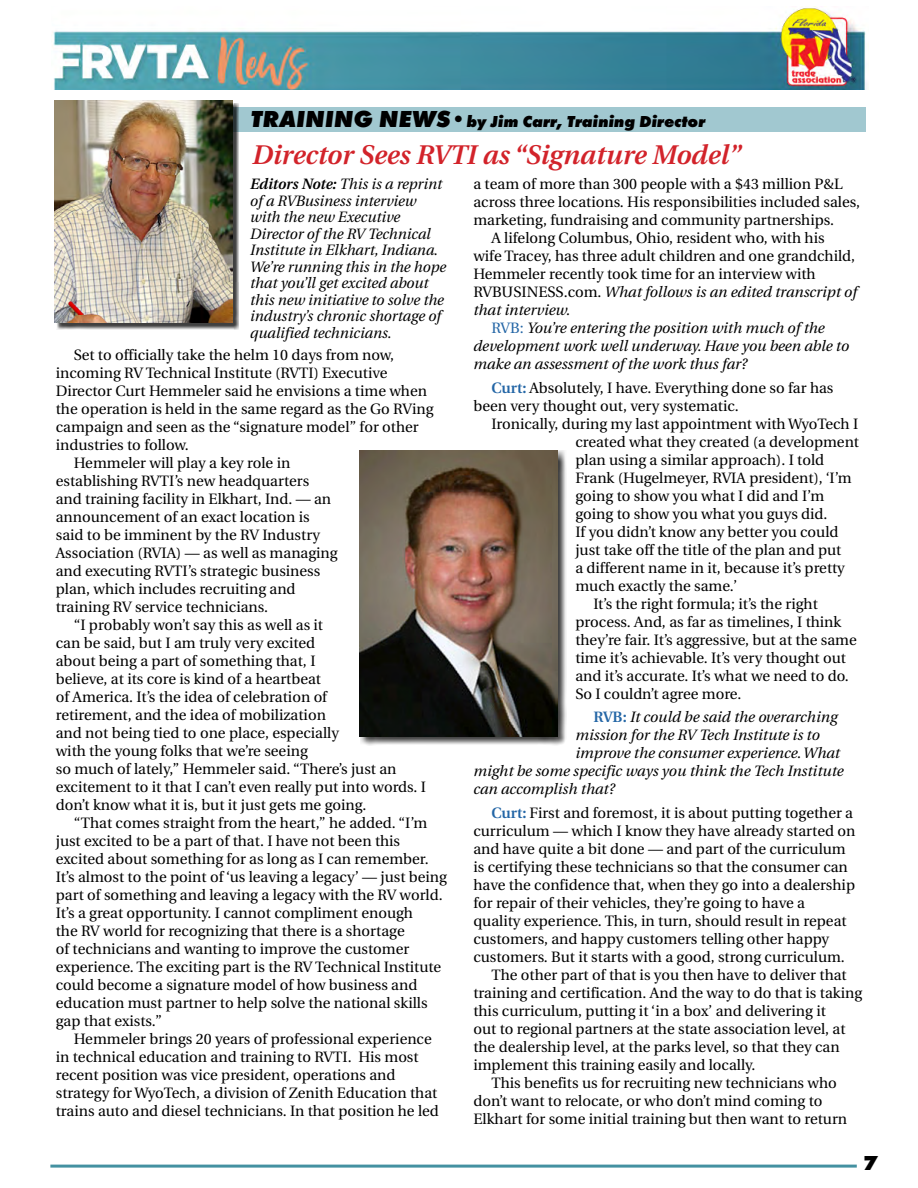
<style>
.page{position:relative;width:918px;height:1188px;background:#fff}
.page>*{position:absolute;margin:0;border:0;box-sizing:border-box;transform-origin:0 0}
.t1{font:italic 600 27px "Utopia";color:#d2232a}
.t2{font:800 21px "Futura T";color:#000}
.t3{font:italic 800 16.5px "Futura T";color:#000}
.t4{font:15px/18px "Utopia";color:#000}
.t5{font:italic 15px/16.5px "Utopia";color:#000}
.s1{font-size:24px}
.s2{font-weight:600}
.s3{font-style:normal}
.s4{font-style:normal;color:#2466a6}
.s5{font-weight:600;color:#2466a6}
.s6{font-weight:600;font-style:normal;color:#2466a6}
</style>
<div class="page">
<hr style="left:50px;top:1165px;width:807px;height:3px;background:#4491a1">
<img style="left:53px;top:8px;width:814px;height:82px">
<div style="left:227px;top:107px;width:639px;height:24px;background:#a1c8d0"></div>
<div style="left:56px;top:103px;width:183px;height:227px;background:#000;opacity:.75"></div>
<img style="left:54px;top:101px;width:178px;height:221px">
<div style="left:360px;top:450px;width:207px;height:296px;background:#000;opacity:.75"></div>
<img style="left:360px;top:451px;width:197px;height:285px">
<p class="t3" style="left:250px;top:111px;width:456px"><span class="s1">TRAINING NEWS•</span>by Jim Carr, Training Director</p>
<h1 class="t1" style="left:252px;top:140px;width:491px">Director Sees RVTI as “Signature Model”</h1>
<p class="t5" style="left:250px;top:176px;width:197px"><span class="s2">Editors Note:</span> This is a reprint of a RVBusiness interview with the new Executive<br>Director of the RV Technical<br>Institute in Elkhart, Indiana.<br>We’re running this in the hope that you’ll get excited about this new initiative to solve the industry’s chronic shortage of qualified technicians.</p>
<p class="t4" style="left:74px;top:347px;width:322px">Set to officially take the helm 10 days from now,</p>
<p class="t4" style="left:56px;top:365px;width:333px">incoming RV Technical Institute (RVTI) Executive</p>
<p class="t4" style="left:56px;top:383px;width:373px">Director Curt Hemmeler said he envisions a time when</p>
<p class="t4" style="left:56px;top:401px;width:379px">the operation is held in the same regard as the Go RVing</p>
<p class="t4" style="left:56px;top:419px;width:364px">campaign and seen as the “signature model” for other</p>
<p class="t4" style="left:56px;top:437px;width:134px">industries to follow.</p>
<p class="t4" style="left:74px;top:455px;width:218px">Hemmeler will play a key role in</p>
<p class="t4" style="left:56px;top:473px;width:255px">establishing RVTI’s new headquarters</p>
<p class="t4" style="left:56px;top:491px;width:277px">and training facility in Elkhart, Ind. — an</p>
<p class="t4" style="left:56px;top:509px;width:255px">announcement of an exact location is</p>
<p class="t4" style="left:56px;top:527px;width:266px">said to be imminent by the RV Industry</p>
<p class="t4" style="left:56px;top:545px;width:283px">Association (RVIA) — as well as managing</p>
<p class="t4" style="left:56px;top:563px;width:266px">and executing RVTI’s strategic business</p>
<p class="t4" style="left:56px;top:581px;width:241px">plan, which includes recruiting and</p>
<p class="t4" style="left:56px;top:599px;width:214px">training RV service technicians.</p>
<p class="t4" style="left:74px;top:617px;width:251px">“I probably won’t say this as well as it</p>
<p class="t4" style="left:56px;top:635px;width:261px">can be said, but I am truly very excited</p>
<p class="t4" style="left:56px;top:653px;width:261px">about being a part of something that, I</p>
<p class="t4" style="left:56px;top:671px;width:267px">believe, at its core is kind of a heartbeat</p>
<p class="t4" style="left:56px;top:689px;width:273px">of America. It’s the idea of celebration of</p>
<p class="t4" style="left:56px;top:707px;width:272px">retirement, and the idea of mobilization</p>
<p class="t4" style="left:56px;top:725px;width:285px">and not being tied to one place, especially</p>
<p class="t4" style="left:56px;top:743px;width:254px">with the young folks that we’re seeing</p>
<p class="t4" style="left:56px;top:761px;width:342px">so much of lately,” Hemmeler said. “There’s just an</p>
<p class="t4" style="left:56px;top:779px;width:372px">excitement to it that I can’t even really put into words. I</p>
<p class="t4" style="left:56px;top:797px;width:312px">don’t know what it is, but it just gets me going.</p>
<p class="t4" style="left:74px;top:815px;width:355px">“That comes straight from the heart,” he added. “I’m</p>
<p class="t4" style="left:56px;top:833px;width:346px">just excited to be a part of that. I have not been this</p>
<p class="t4" style="left:56px;top:851px;width:375px">excited about something for as long as I can remember.</p>
<p class="t4" style="left:56px;top:869px;width:393px">It’s almost to the point of ‘us leaving a legacy’ — just being</p>
<p class="t4" style="left:56px;top:887px;width:388px">part of something and leaving a legacy with the RV world.</p>
<p class="t4" style="left:56px;top:905px;width:359px">It’s a great opportunity. I cannot compliment enough</p>
<p class="t4" style="left:56px;top:923px;width:350px">the RV world for recognizing that there is a shortage</p>
<p class="t4" style="left:56px;top:941px;width:355px">of technicians and wanting to improve the customer</p>
<p class="t4" style="left:56px;top:959px;width:387px">experience. The exciting part is the RV Technical Institute</p>
<p class="t4" style="left:56px;top:977px;width:363px">could become a signature model of how business and</p>
<p class="t4" style="left:56px;top:995px;width:373px">education must partner to help solve the national skills</p>
<p class="t4" style="left:56px;top:1013px;width:108px">gap that exists.”</p>
<p class="t4" style="left:74px;top:1031px;width:360px">Hemmeler brings 20 years of professional experience</p>
<p class="t4" style="left:56px;top:1049px;width:364px">in technical education and training to RVTI. His most</p>
<p class="t4" style="left:56px;top:1067px;width:341px">recent position was vice president, operations and</p>
<p class="t4" style="left:56px;top:1085px;width:383px">strategy for WyoTech, a division of Zenith Education that</p>
<p class="t4" style="left:56px;top:1103px;width:385px">trains auto and diesel technicians. In that position he led</p>
<p class="t4" style="left:473px;top:176px;width:371px">a team of more than 300 people with a $43 million P&amp;L</p>
<p class="t4" style="left:473px;top:194px;width:388px">across three locations. His responsibilities included sales,</p>
<p class="t4" style="left:473px;top:212px;width:362px">marketing, fundraising and community partnerships.</p>
<p class="t4" style="left:491px;top:230px;width:335px">A lifelong Columbus, Ohio, resident who, with his</p>
<p class="t4" style="left:473px;top:248px;width:383px">wife Tracey, has three adult children and one grandchild,</p>
<p class="t4" style="left:473px;top:266px;width:344px">Hemmeler recently took time for an interview with</p>
<p class="t5" style="left:473px;top:284px;width:385px"><span class="s3">RVBUSINESS.com.</span> What follows is an edited transcript of</p>
<p class="t5" style="left:473px;top:302px;width:99px">that interview.</p>
<p class="t5" style="left:491px;top:320px;width:335px"><span class="s4">RVB:</span> You’re entering the position with much of the</p>
<p class="t5" style="left:473px;top:338px;width:377px">development work well underway. Have you been able to</p>
<p class="t5" style="left:473px;top:356px;width:276px">make an assessment of the work thus far?</p>
<p class="t4" style="left:473px;top:380px;width:362px;text-indent:18px"><span class="s5">Curt:</span> Absolutely, I have. Everything done so far has been very thought out, very systematic.</p>
<p class="t4" style="left:491px;top:416px;width:368px">Ironically, during my last appointment with WyoTech I</p>
<p class="t4" style="left:575px;top:434px;width:285px">created what they created (a development</p>
<p class="t4" style="left:575px;top:452px;width:250px">plan using a similar approach). I told</p>
<p class="t4" style="left:575px;top:470px;width:278px">Frank (Hugelmeyer, RVIA president), ‘I’m</p>
<p class="t4" style="left:575px;top:488px;width:250px">going to show you what I did and I’m</p>
<p class="t4" style="left:575px;top:506px;width:254px">going to show you what you guys did.</p>
<p class="t4" style="left:575px;top:524px;width:265px">If you didn’t know any better you could</p>
<p class="t4" style="left:575px;top:542px;width:268px">just take off the title of the plan and put</p>
<p class="t4" style="left:575px;top:560px;width:271px">a different name in it, because it’s pretty</p>
<p class="t4" style="left:575px;top:578px;width:163px">much exactly the same.’</p>
<p class="t4" style="left:593px;top:596px;width:226px">It’s the right formula; it’s the right</p>
<p class="t4" style="left:575px;top:614px;width:268px">process. And, as far as timelines, I think</p>
<p class="t4" style="left:575px;top:632px;width:283px">they’re fair. It’s aggressive, but at the same</p>
<p class="t4" style="left:575px;top:650px;width:272px">time it’s achievable. It’s very thought out</p>
<p class="t4" style="left:575px;top:668px;width:275px">and it’s accurate. It’s what we need to do.</p>
<p class="t4" style="left:575px;top:686px;width:167px">So I couldn’t agree more.</p>
<p class="t5" style="left:593px;top:709px;width:246px"><span class="s6">RVB:</span> It could be said the overarching</p>
<p class="t5" style="left:575px;top:727px;width:246px">mission for the RV Tech Institute is to</p>
<p class="t5" style="left:575px;top:745px;width:266px">improve the consumer experience. What</p>
<p class="t5" style="left:473px;top:763px;width:372px">might be some specific ways you think the Tech Institute</p>
<p class="t5" style="left:473px;top:781px;width:143px">can accomplish that?</p>
<p class="t4" style="left:491px;top:804px;width:363px"><span class="s5">Curt:</span> First and foremost, it is about putting together a</p>
<p class="t4" style="left:473px;top:822px;width:384px">curriculum — which I know they have already started on</p>
<p class="t4" style="left:473px;top:840px;width:374px">and have quite a bit done — and part of the curriculum</p>
<p class="t4" style="left:473px;top:858px;width:376px">is certifying these technicians so that the consumer can</p>
<p class="t4" style="left:473px;top:876px;width:383px">have the confidence that, when they go into a dealership</p>
<p class="t4" style="left:473px;top:894px;width:333px">for repair of their vehicles, they’re going to have a</p>
<p class="t4" style="left:473px;top:912px;width:375px">quality experience. This, in turn, should result in repeat</p>
<p class="t4" style="left:473px;top:930px;width:357px">customers, and happy customers telling other happy</p>
<p class="t4" style="left:473px;top:948px;width:373px">customers. But it starts with a good, strong curriculum.</p>
<p class="t4" style="left:491px;top:966px;width:357px">The other part of that is you then have to deliver that</p>
<p class="t4" style="left:473px;top:984px;width:390px">training and certification. And the way to do that is taking</p>
<p class="t4" style="left:473px;top:1002px;width:354px">this curriculum, putting it ‘in a box’ and delivering it</p>
<p class="t4" style="left:473px;top:1020px;width:374px">out to regional partners at the state association level, at</p>
<p class="t4" style="left:473px;top:1038px;width:368px">the dealership level, at the parks level, so that they can</p>
<p class="t4" style="left:473px;top:1056px;width:284px">implement this training easily and locally.</p>
<p class="t4" style="left:491px;top:1074px;width:347px">This benefits us for recruiting new technicians who</p>
<p class="t4" style="left:473px;top:1092px;width:351px">don’t want to relocate, or who don’t mind coming to</p>
<p class="t4" style="left:473px;top:1110px;width:375px">Elkhart for some initial training but then want to return</p>
<h2 class="t2" style="left:863px;top:1151px;width:16px">7</h2>
</div>
